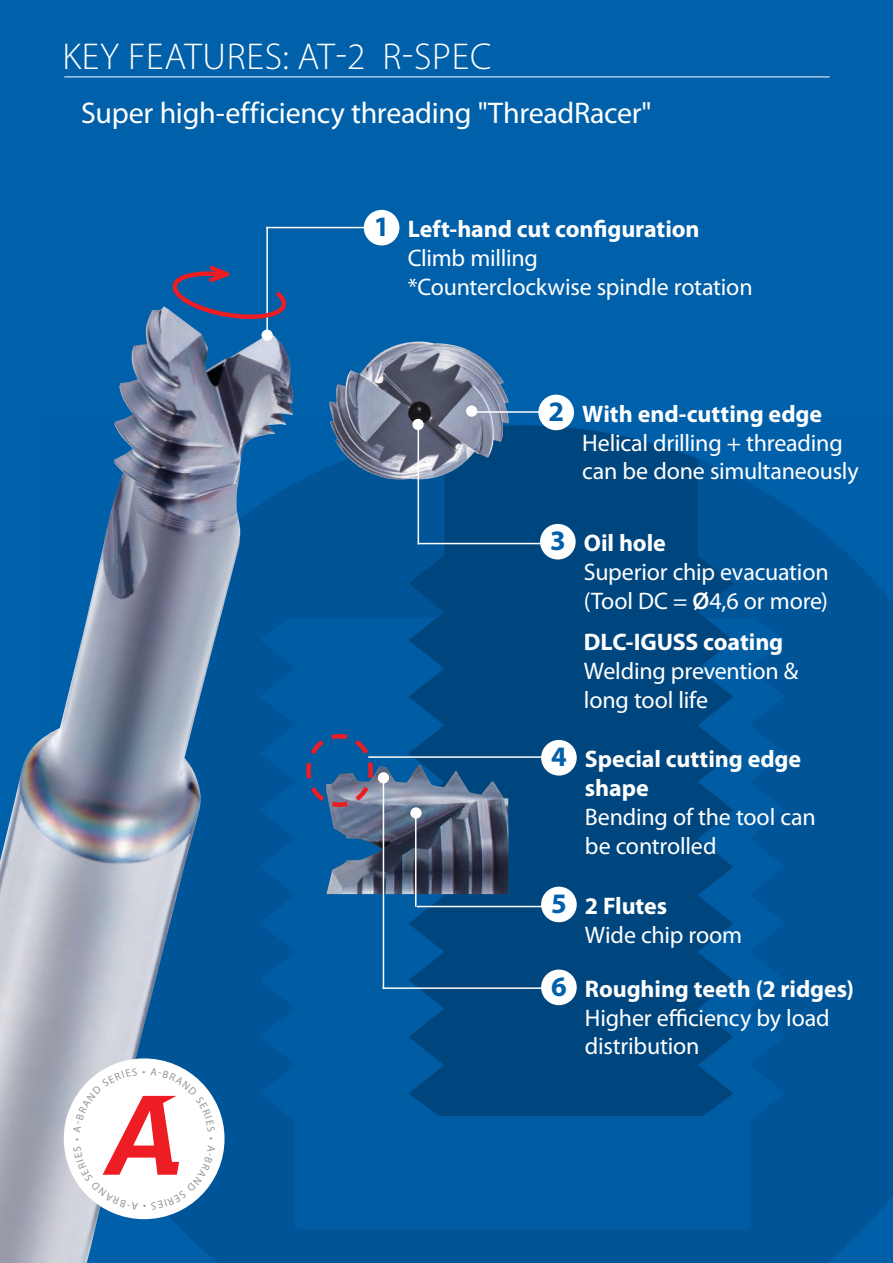
<style>
.page{position:relative;width:893px;height:1263px;background:#0060aa}
.page>*{position:absolute;margin:0;border:0;box-sizing:border-box;transform-origin:0 0}
.t1{font:300 37.5px "Myriad Pro";letter-spacing:.02em;color:#fff}
.t2{font:30px "Myriad Pro";letter-spacing:-.01em;color:#fff}
.t3{font:700 28.2px "Myriad Pro";color:#0060aa}
.t4{font:24px/28.8px "Myriad Pro";letter-spacing:-.01em;color:#fff}
.t5{font:700 24px/28.8px "Myriad Pro";letter-spacing:-.005em;color:#fff}
.s1{font-weight:600}
</style>
<div class="page">
<img style="left:294px;top:419px;width:599px;height:844px">
<div style="left:364px;top:210px;width:35px;height:35px;background:#fff;border-radius:50%"></div>
<div style="left:540px;top:524px;width:36px;height:35px;background:#fff;border-radius:50%"></div>
<div style="left:541px;top:740px;width:36px;height:35px;background:#fff;border-radius:50%"></div>
<div style="left:541px;top:887px;width:36px;height:35px;background:#fff;border-radius:50%"></div>
<div style="left:541px;top:969px;width:36px;height:36px;background:#fff;border-radius:50%"></div>
<hr style="left:64px;top:77px;width:766px;height:1px;background:#fff">
<hr style="left:266px;top:227px;width:105px;height:1px;background:#fff">
<hr style="left:266px;top:227px;width:2px;height:110px;background:#fff">
<hr style="left:418px;top:543px;width:131px;height:1px;background:#fff">
<hr style="left:368px;top:756px;width:181px;height:2px;background:#fff">
<hr style="left:417px;top:906px;width:132px;height:1px;background:#fff">
<hr style="left:383px;top:987px;width:166px;height:2px;background:#fff">
<img style="left:0;top:306px;width:294px;height:957px">
<div style="left:64px;top:1058px;width:160px;height:161px;background:#fff;border-radius:50%"></div>
<svg style="left:168px;top:262px;width:122px;height:63px"></svg>
<img style="left:329px;top:341px;width:180px;height:140px">
<div style="left:538px;top:395px;width:36px;height:35px;background:#fff;border-radius:50%"></div>
<hr style="left:473px;top:411px;width:82px;height:2px;background:#fff">
<hr style="left:418px;top:427px;width:1px;height:117px;background:#fff">
<div style="left:466px;top:405px;width:11px;height:12px;background:#fff;border-radius:50%"></div>
<div style="left:412px;top:419px;width:12px;height:11px;background:#fff;border-radius:50%"></div>
<div style="left:261px;top:330px;width:12px;height:11px;background:#fff;border-radius:50%"></div>
<img style="left:326px;top:765px;width:182px;height:129px">
<svg style="left:304px;top:732px;width:71px;height:77px"></svg>
<hr style="left:415px;top:812px;width:1px;height:95px;background:#fff">
<hr style="left:383px;top:781px;width:1px;height:208px;background:#fff">
<div style="left:410px;top:807px;width:12px;height:12px;background:#fff;border-radius:50%"></div>
<div style="left:378px;top:772px;width:11px;height:11px;background:#fff;border-radius:50%"></div>
<svg style="left:73px;top:1068px;width:142px;height:142px"></svg>
<h1 class="t1" style="left:63px;top:33px;width:430px">KEY FEATURES: AT-2 R-SPEC</h1>
<p class="t2" style="left:81px;top:95px;width:572px">Super high-efficiency threading "ThreadRacer"</p>
<p class="t3" style="left:374px;top:208px;width:17px">1</p>
<p class="t5" style="left:408px;top:214px;width:293px">Left-hand cut configuration</p>
<p class="t4" style="left:408px;top:243px;width:346px">Climb milling<br>*Counterclockwise spindle rotation</p>
<p class="t3" style="left:548px;top:393px;width:17px">2</p>
<p class="t5" style="left:582px;top:399px;width:241px">With end-cutting edge</p>
<p class="t4" style="left:582px;top:428px;width:278px">Helical drilling + threading can be done simultaneously</p>
<p class="t3" style="left:550px;top:522px;width:17px">3</p>
<p class="t3" style="left:551px;top:738px;width:17px">4</p>
<p class="t3" style="left:551px;top:885px;width:17px">5</p>
<p class="t3" style="left:551px;top:968px;width:17px">6</p>
<p class="t5" style="left:584px;top:528px;width:84px">Oil hole</p>
<p class="t4" style="left:584px;top:557px;width:246px">Superior chip evacuation (Tool DC = <span class="s1">Ø</span>4,6 or more)</p>
<p class="t5" style="left:584px;top:627px;width:201px">DLC-IGUSS coating</p>
<p class="t4" style="left:584px;top:656px;width:216px">Welding prevention &amp; long tool life</p>
<p class="t5" style="left:585px;top:744px;width:218px">Special cutting edge shape</p>
<p class="t4" style="left:585px;top:802px;width:232px">Bending of the tool can be controlled</p>
<p class="t5" style="left:585px;top:890px;width:84px">2 Flutes</p>
<p class="t4" style="left:585px;top:920px;width:159px">Wide chip room</p>
<p class="t5" style="left:585px;top:973px;width:270px">Roughing teeth (2 ridges)</p>
<p class="t4" style="left:585px;top:1003px;width:246px">Higher efficiency by load distribution</p>
</div>
